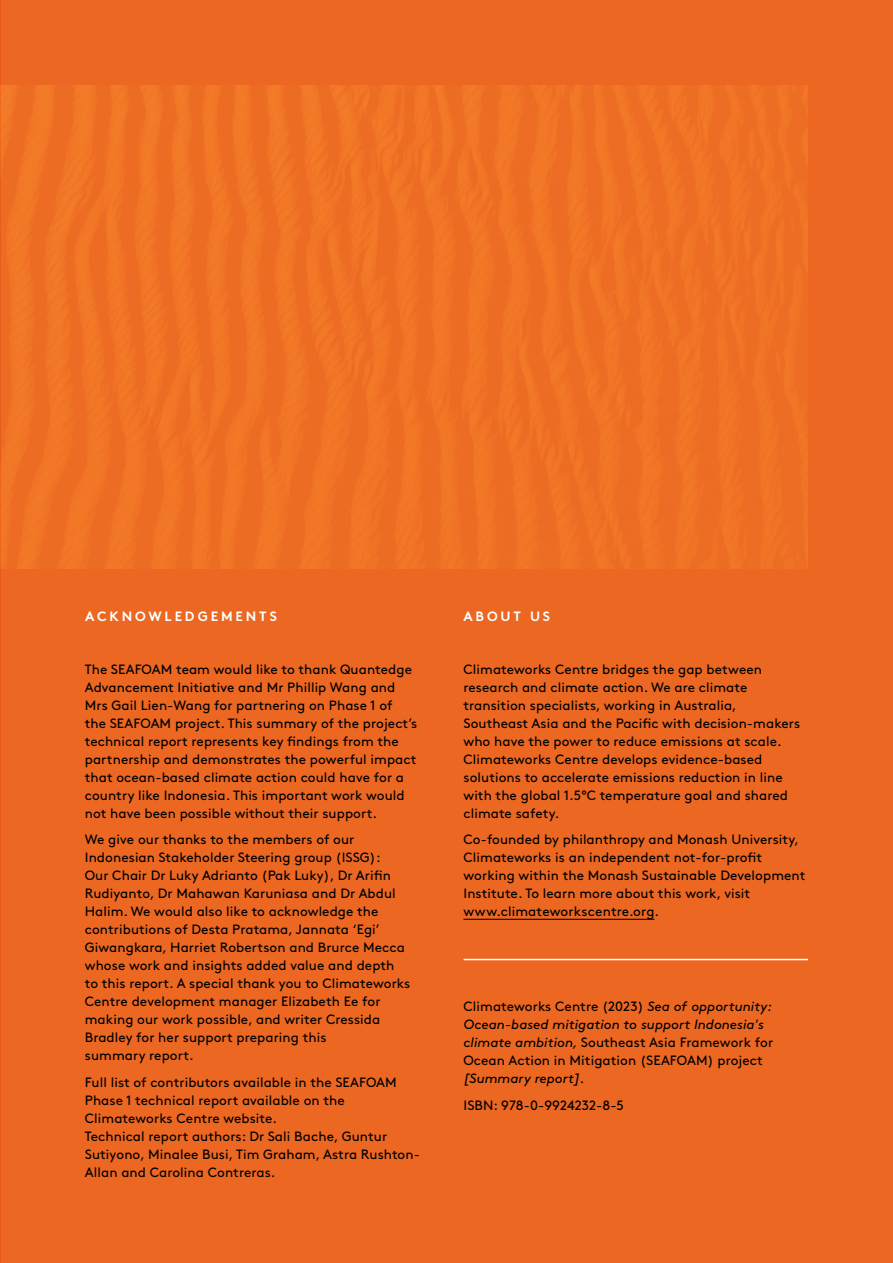
<style>
.page{position:relative;width:893px;height:1263px;background:#ec6721}
.page>*{position:absolute;margin:0;border:0;box-sizing:border-box;transform-origin:0 0}
.t1{font:13.5px/18px "Brown Pro";letter-spacing:.005em;color:#000}
.t2{font:700 13.5px "Brown Pro";letter-spacing:.21em;color:#fff}
.t3{font:italic 13.5px "Brown Pro";letter-spacing:.005em;color:#000}
.s1{font-style:italic}
</style>
<div class="page">
<div style="left:0;top:85px;width:807px;height:484px;background:#f07125"></div>
<hr style="left:463px;top:919px;width:191px;height:1px;background:#000">
<hr style="left:464px;top:959px;width:344px;height:1px;background:#fff">
<p class="t2" style="left:85px;top:605px;width:193px">ACKNOWLEDGEMENTS</p>
<p class="t1" style="left:85px;top:659px;width:334px">The SEAFOAM team would like to thank Quantedge Advancement Initiative and Mr Phillip Wang and Mrs Gail Lien-Wang for partnering on Phase 1 of the SEAFOAM project. This summary of the project’s technical report represents key findings from the partnership and demonstrates the powerful impact that ocean-based climate action could have for a country like Indonesia. This important work would not have been possible without their support.</p>
<p class="t1" style="left:85px;top:829px;width:327px">We give our thanks to the members of our Indonesian Stakeholder Steering group (ISSG):<br>Our Chair Dr Luky Adrianto (Pak Luky), Dr Arifin Rudiyanto, Dr Mahawan Karuniasa and Dr Abdul Halim. We would also like to acknowledge the contributions of Desta Pratama, Jannata ‘Egi’ Giwangkara, Harriet Robertson and Brurce Mecca whose work and insights added value and depth to this report. A special thank you to Climateworks Centre development manager Elizabeth Ee for making our work possible, and writer Cressida Bradley for her support preparing this<br>summary report.</p>
<p class="t1" style="left:85px;top:1072px;width:337px">Full list of contributors available in the SEAFOAM Phase 1 technical report available on the Climateworks Centre website.<br>Technical report authors: Dr Sali Bache, Guntur Sutiyono, Minalee Busi, Tim Graham, Astra Rushton-Allan and Carolina Contreras.</p>
<p class="t2" style="left:463px;top:605px;width:88px">ABOUT US</p>
<p class="t1" style="left:463px;top:659px;width:338px">Climateworks Centre bridges the gap between research and climate action. We are climate transition specialists, working in Australia, Southeast Asia and the Pacific with decision-makers who have the power to reduce emissions at scale.<br>Climateworks Centre develops evidence-based solutions to accelerate emissions reduction in line with the global 1.5°C temperature goal and shared climate safety.</p>
<p class="t1" style="left:463px;top:829px;width:343px">Co-founded by philanthropy and Monash University, Climateworks is an independent not-for-profit working within the Monash Sustainable Development Institute. To learn more about this work, visit www.climateworkscentre.org.</p>
<p class="t1" style="left:463px;top:996px;width:311px">Climateworks Centre (2023) <span class="s1">Sea of opportunity:<br>Ocean-based mitigation to support Indonesia's climate ambition,</span> Southeast Asia Framework for Ocean Action in Mitigation (SEAFOAM) project</p>
<p class="t3" style="left:463px;top:1068px;width:123px">[Summary report].</p>
<p class="t1" style="left:463px;top:1095px;width:162px">ISBN: 978-0-9924232-8-5</p>
</div>
